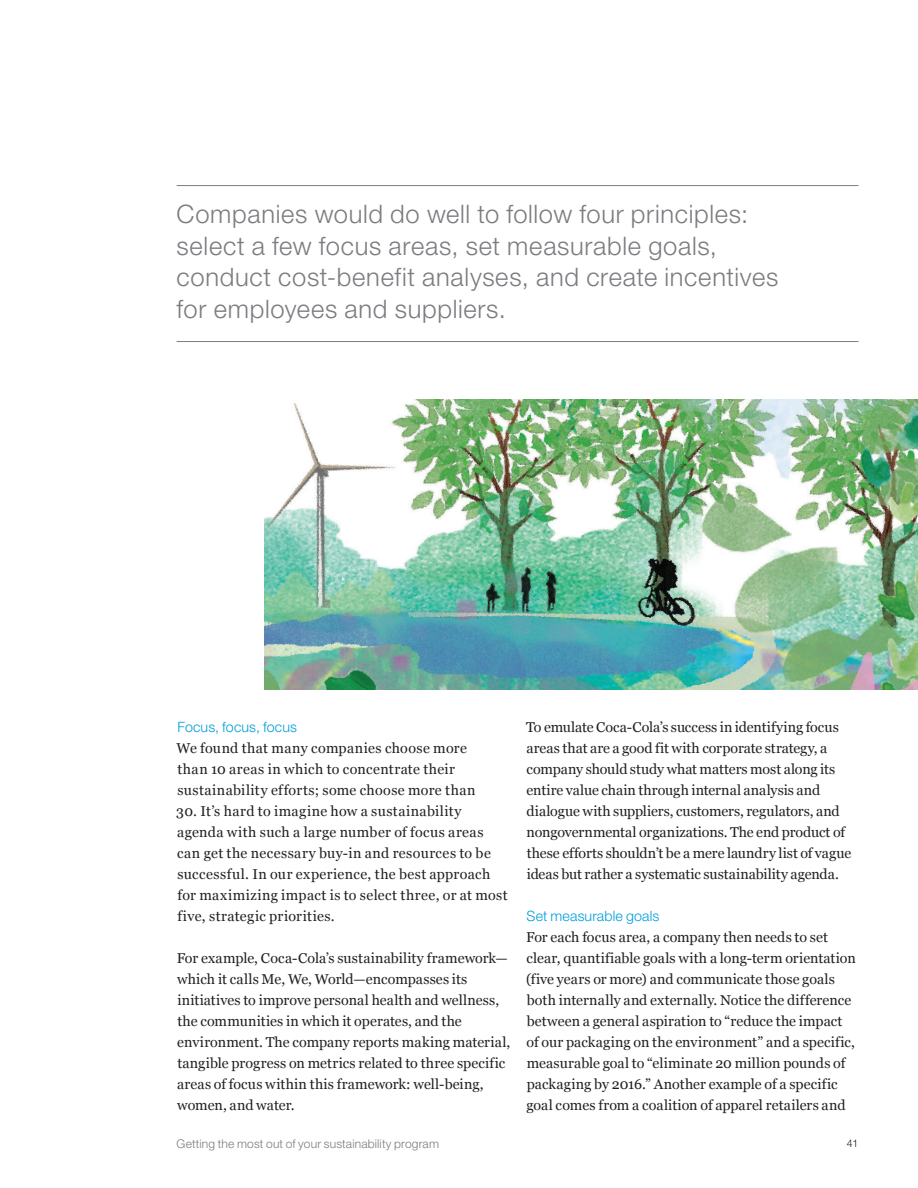
<style>
.page{position:relative;width:918px;height:1188px;background:#fff}
.page>*{position:absolute;margin:0;border:0;box-sizing:border-box;transform-origin:0 0}
.t1{font:300 25.5px/31.5px "Helvetica Neue LT Std";letter-spacing:.025em;color:#7a7c7f}
.t2{font:14.25px/21px "Georgia";letter-spacing:.01em;color:#231f20}
.t3{font:14.25px/21px "Georgia";letter-spacing:.03em;color:#231f20}
.t4{font:300 14.25px "Helvetica Neue LT Std";letter-spacing:.01em;color:#009fda}
.t5{font:300 12px "Helvetica Neue LT Std";letter-spacing:.015em;color:#7a7c7f}
.t6{font:300 10.5px "Helvetica Neue LT Std";color:#231f20}
</style>
<div class="page">
<hr style="left:177px;top:185px;width:681px;height:1px;background:#7a7c7f">
<hr style="left:177px;top:341px;width:681px;height:1px;background:#7a7c7f">
<img style="left:264px;top:399px;width:654px;height:290px">
<h1 class="t1" style="left:177px;top:198px;width:603px">Companies would do well to follow four principles: select a few focus areas, set measurable goals, conduct cost-benefit analyses, and create incentives for employees and suppliers.</h1>
<p class="t4" style="left:177px;top:718px;width:121px">Focus, focus, focus</p>
<p class="t2" style="left:177px;top:737px;width:301px">We found that many companies choose more than 10 areas in which to concentrate their sustainability efforts; some choose more than</p>
<p class="t3" style="left:176px;top:800px;width:333px">30. It’s hard to imagine how a sustainability agenda with such a large number of focus areas can get the necessary buy-in and resources to be successful. In our experience, the best approach for maximizing impact is to select three, or at most five, strategic priorities.</p>
<p class="t2" style="left:177px;top:947px;width:335px">For example, Coca-Cola’s sustainability framework— which it calls Me, We, World—encompasses its initiatives to improve personal health and wellness, the communities in which it operates, and the environment. The company reports making material, tangible progress on metrics related to three specific areas of focus within this framework: well-being, women, and water.</p>
<p class="t2" style="left:526px;top:716px;width:327px">To emulate Coca-Cola’s success in identifying focus areas that are a good fit with corporate strategy, a company should study what matters most along its entire value chain through internal analysis and dialogue with suppliers, customers, regulators, and nongovernmental organizations. The end product of these efforts shouldn’t be a mere laundry list of vague ideas but rather a systematic sustainability agenda.</p>
<p class="t4" style="left:527px;top:907px;width:134px">Set measurable goals</p>
<p class="t2" style="left:526px;top:926px;width:331px">For each focus area, a company then needs to set clear, quantifiable goals with a long-term orientation (five years or more) and communicate those goals both internally and externally. Notice the difference between a general aspiration to “reduce the impact of our packaging on the environment” and a specific, measurable goal to “eliminate 20 million pounds of packaging by 2016.” Another example of a specific goal comes from a coalition of apparel retailers and</p>
<p class="t5" style="left:177px;top:1136px;width:264px">Getting the most out of your sustainability program</p>
<p class="t6" style="left:847px;top:1137px;width:13px">41</p>
</div>
